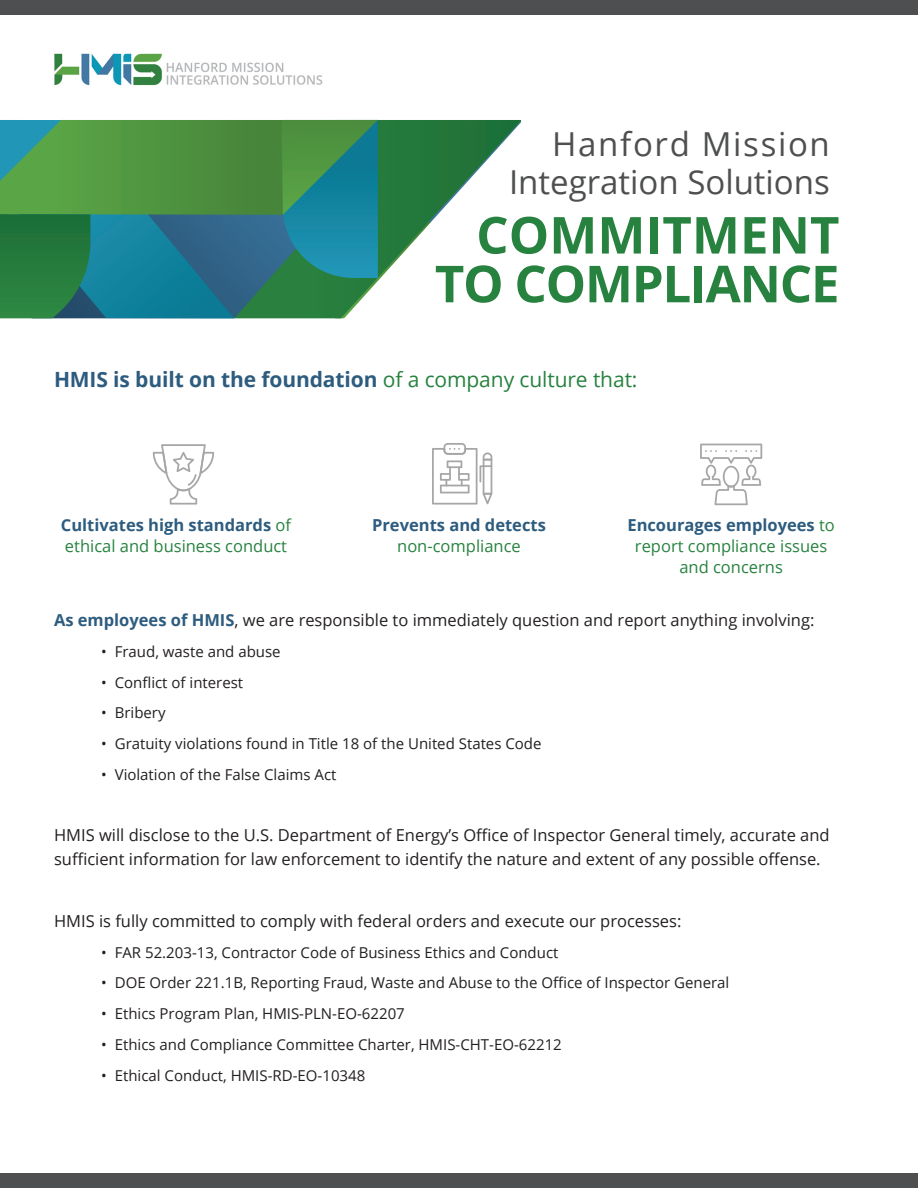
<style>
.page{position:relative;width:918px;height:1188px;background:#fff}
.page>*{position:absolute;margin:0;border:0;box-sizing:border-box;transform-origin:0 0}
.t1{font:700 51px "Open Sans";letter-spacing:-.025em;color:#27823f}
.t2{font:700 51px "Open Sans";color:#27823f}
.t3{font:33px/37.5px "Open Sans";color:#4e4f50;text-align:right}
.Headers{font:700 21px "Open Sans";letter-spacing:-.005em;color:#2d5c7f}
.t4{font:16.5px/24px "Open Sans";color:#231f20}
.Headers-2{font:16.5px/21px "Open Sans";color:#27823f}
.Headers-3{font:700 16.5px/21px "Open Sans";color:#2d5c7f;text-align:center}
.t5{font:15px "Open Sans";color:#231f20}
.s1{font-weight:400;color:#27823f}
.s2{font-weight:700;color:#2d5c7f}
</style>
<div class="page">
<img style="left:54px;top:53px;width:269px;height:33px">
<div style="left:0;top:1173px;width:918px;height:15px;background:#4e4f50"></div>
<div style="left:0;top:0;width:918px;height:15px;background:#4e4f50"></div>
<svg style="left:0;top:119px;width:522px;height:200px"></svg>
<svg style="left:153px;top:444px;width:61px;height:61px"></svg>
<svg style="left:432px;top:443px;width:60px;height:62px"></svg>
<svg style="left:700px;top:444px;width:62px;height:61px"></svg>
<p class="t3" style="left:509px;top:125px;width:322px">Hanford Mission<br>Integration Solutions</p>
<p class="t2" style="left:476px;top:199px;width:365px">COMMITMENT</p>
<p class="t1" style="left:435px;top:248px;width:406px">TO COMPLIANCE</p>
<p class="Headers" style="left:54px;top:365px;width:585px">HMIS is built on the foundation <span class="s1">of a company culture that:</span></p>
<p class="Headers-2" style="left:61px;top:514px;width:232px"><span class="s2">Cultivates high standards</span> of ethical and business conduct</p>
<p class="Headers-3" style="left:372px;top:514px;width:175px">Prevents and detects <span class="s1">non-compliance</span></p>
<p class="Headers-2" style="left:627px;top:514px;width:209px;text-align:center"><span class="s2">Encourages employees</span> to report compliance issues and concerns</p>
<p class="t4" style="left:54px;top:608px;width:762px"><span class="s2">As employees of HMIS</span>, we are responsible to immediately question and report anything involving:</p>
<p class="t5" style="left:101px;top:641px;width:181px">• Fraud, waste and abuse</p>
<p class="t5" style="left:101px;top:672px;width:143px">• Conflict of interest</p>
<p class="t5" style="left:101px;top:703px;width:66px">• Bribery</p>
<p class="t5" style="left:101px;top:733px;width:442px">• Gratuity violations found in Title 18 of the United States Code</p>
<p class="t5" style="left:101px;top:764px;width:237px">• Violation of the False Claims Act</p>
<p class="t4" style="left:54px;top:823px;width:777px">HMIS will disclose to the U.S. Department of Energy’s Office of Inspector General timely, accurate and sufficient information for law enforcement to identify the nature and extent of any possible offense.</p>
<p class="t4" style="left:54px;top:908px;width:629px">HMIS is fully committed to comply with federal orders and execute our processes:</p>
<p class="t5" style="left:101px;top:942px;width:459px">• FAR 52.203-13, Contractor Code of Business Ethics and Conduct</p>
<p class="t5" style="left:101px;top:973px;width:630px">• DOE Order 221.1B, Reporting Fraud, Waste and Abuse to the Office of Inspector General</p>
<p class="t5" style="left:101px;top:1003px;width:305px">• Ethics Program Plan, HMIS-PLN-EO-62207</p>
<p class="t5" style="left:101px;top:1034px;width:462px">• Ethics and Compliance Committee Charter, HMIS-CHT-EO-62212</p>
<p class="t5" style="left:101px;top:1065px;width:266px">• Ethical Conduct, HMIS-RD-EO-10348</p>
</div>
